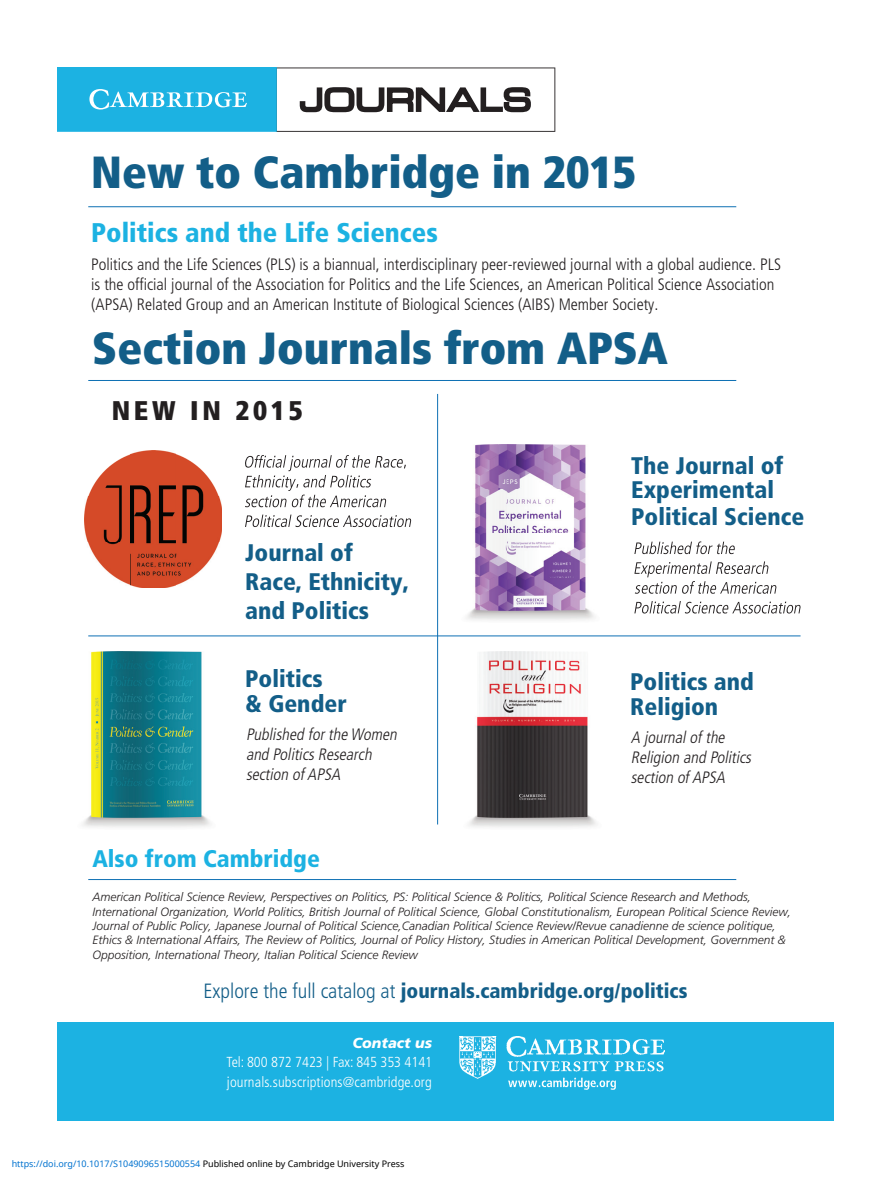
<style>
.page{position:relative;width:891px;height:1188px;background:#fff}
.page>*{position:absolute;margin:0;border:0;box-sizing:border-box;transform-origin:0 0}
.t1{font:900 condensed 45px "Frutiger";color:#135e88}
.t2{font:900 condensed 27px "Frutiger";color:#1cb2e2}
.t3{font:900 condensed 27px "Frutiger";letter-spacing:.14em;color:#231f20}
.t4{font:900 condensed 24px/25.5px "Frutiger";color:#135e88}
.t5{font:900 condensed 24px "Frutiger";color:#1cb2e2}
.t6{font:900 condensed 20.7px "Frutiger";color:#135e88}
.t7{font:300 condensed 16.5px/19.8px "Frutiger";color:#231f20}
.t8{font:italic 300 condensed 16.5px/19.8px "Frutiger";color:#231f20}
.t9{font:300 condensed 14.55px/19.5px "Frutiger";letter-spacing:.01em;color:#fff;text-align:justify}
.t10{font:italic 300 12px/14.4px "Frutiger";color:#231f20}
.t11{font:9px "Noto Sans";color:#0172cf}
.s1{font-weight:300}
.s2{font-weight:900;font-style:italic;font-stretch:normal}
.s3{color:#000}
</style>
<div class="page">
<svg style="left:57px;top:68px;width:498px;height:64px"></svg>
<div style="left:57px;top:1022px;width:777px;height:98px;background:#1cb2e2"></div>
<svg style="left:634px;top:541px;width:101px;height:13px"></svg>
<svg style="left:634px;top:601px;width:167px;height:13px"></svg>
<svg style="left:634px;top:561px;width:143px;height:33px"></svg>
<svg style="left:245px;top:455px;width:161px;height:52px"></svg>
<svg style="left:245px;top:515px;width:167px;height:12px"></svg>
<img style="left:460px;top:1036px;width:205px;height:54px">
<img style="left:467px;top:445px;width:127px;height:175px">
<img style="left:83px;top:651px;width:127px;height:176px">
<img style="left:469px;top:651px;width:127px;height:176px">
<img style="left:85px;top:451px;width:137px;height:137px">
<p class="t1" style="left:91px;top:154px;width:546px">New to Cambridge in 2015</p>
<p class="t2" style="left:91px;top:221px;width:348px">Politics and the Life Sciences</p>
<p class="t7" style="left:91px;top:256px;width:691px">Politics and the Life Sciences (PLS) is a biannual, interdisciplinary peer-reviewed journal with a global audience. PLS is the official journal of the Association for Politics and the Life Sciences, an American Political Science Association (APSA) Related Group and an American Institute of Biological Sciences (AIBS) Member Society.</p>
<p class="t1" style="left:92px;top:331px;width:577px">Section Journals from APSA</p>
<p class="t3" style="left:112px;top:400px;width:193px">NEW IN 2015</p>
<p class="t4" style="left:245px;top:540px;width:165px;line-height:28.8px">Journal of<br>Race, Ethnicity, and Politics</p>
<p class="t4" style="left:245px;top:668px;width:103px">Politics<br>&amp; Gender</p>
<p class="t8" style="left:246px;top:726px;width:155px">Published for the Women and Politics Research section of APSA</p>
<p class="t4" style="left:631px;top:455px;width:154px;line-height:24px">The Journal of<br>Experimental</p>
<p class="t4" style="left:631px;top:505px;width:174px">Political Science</p>
<p class="t4" style="left:630px;top:671px;width:125px">Politics and<br>Religion</p>
<p class="t8" style="left:631px;top:729px;width:124px">A journal of the<br>Religion and Politics section of APSA</p>
<p class="t5" style="left:92px;top:849px;width:229px">Also from Cambridge</p>
<p class="t10" style="left:92px;top:891px;width:700px">American Political Science Review, Perspectives on Politics, PS: Political Science &amp; Politics, Political Science Research and Methods, International Organization, World Politics, British Journal of Political Science, Global Constitutionalism, European Political Science Review, Journal of Public Policy, Japanese Journal of Political Science,Canadian Political Science Review/Revue canadienne de science politique, Ethics &amp; International Affairs, The Review of Politics, Journal of Policy History, Studies in American Political Development, Government &amp; Opposition, International Theory, Italian Political Science Review</p>
<p class="t6" style="left:203px;top:982px;width:486px"><span class="s1">Explore the full catalog at</span> journals.cambridge.org/politics</p>
<p class="t9" style="left:226px;top:1034px;width:207px;text-indent:126px"><span class="s2">Contact us </span>Tel: 800 872 7423 | Fax: 845 353 4141 journals.subscriptions@cambridge.org</p>
<p class="t11" style="left:12px;top:1157px;width:394px">https://doi.org/10.1017/S1049096515000554 <span class="s3">Published online by Cambridge University Press</span></p>
</div>
